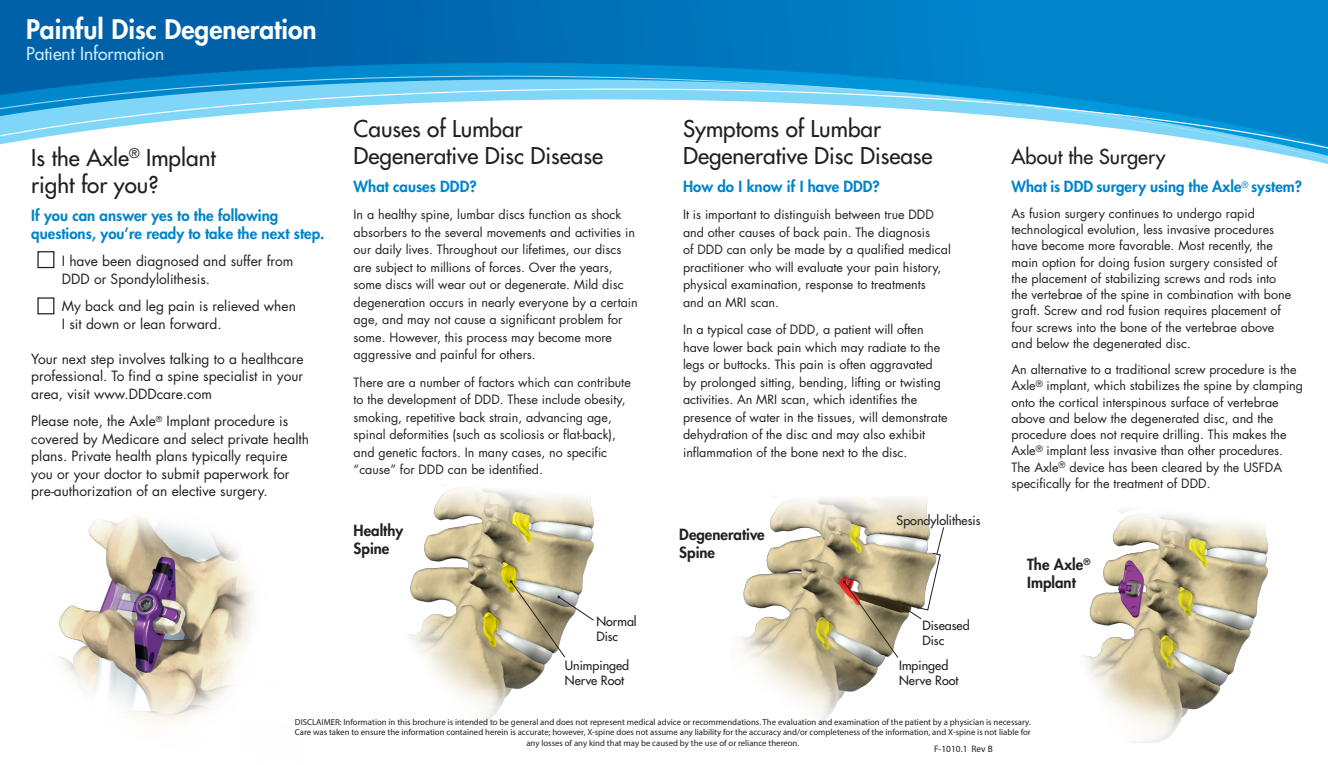
<style>
.page{position:relative;width:1328px;height:765px;background:#fff}
.page>*{position:absolute;margin:0;border:0;box-sizing:border-box;transform-origin:0 0}
.t1{font:800 26.25px "Futura";color:#fff}
.t2{font:22.5px/27px "Futura";color:#231f20}
.t3{font:20px "Futura";color:#231f20}
.t4{font:17.5px "Futura";color:#c6eafa}
.t5{font:800 15px/18px "Futura";color:#0084ca}
.t6{font:800 15px/18px "Futura";color:#231f20}
.t7{font:13.75px/17.5px "Futura";color:#231f20}
.t8{font:12.5px/17.5px "Futura";color:#231f20}
.t9{font:12.5px/15px "Futura";color:#231f20}
.t10{font:9.38px "Myriad Pro";color:#231f20}
.t11{font:8.75px/10.5px "Myriad Pro";color:#231f20;text-align:center}
</style>
<div class="page">
<svg style="left:0;top:0;width:1328px;height:63px;background:#0072b9"></svg>
<svg style="left:0;top:63px;width:1328px;height:6px;background:#007ac0"></svg>
<svg style="left:0;top:69px;width:1328px;height:95px"></svg>
<img style="left:57px;top:517px;width:196px;height:207px">
<div style="left:37px;top:251px;width:17px;height:17px;border:1px solid #231f20"></div>
<div style="left:37px;top:297px;width:17px;height:17px;border:1px solid #231f20"></div>
<img style="left:1082px;top:510px;width:186px;height:233px">
<img style="left:408px;top:489px;width:186px;height:234px">
<img style="left:736px;top:497px;width:193px;height:225px">
<svg style="left:842px;top:526px;width:102px;height:133px"></svg>
<svg style="left:509px;top:580px;width:85px;height:79px"></svg>
<h1 class="t1" style="left:26px;top:12px;width:292px">Painful Disc Degeneration</h1>
<h3 class="t4" style="left:26px;top:42px;width:140px">Patient Information</h3>
<h2 class="t2" style="left:31px;top:144px;width:186px">Is the Axle<sup>®</sup> Implant right for you?</h2>
<p class="t5" style="left:31px;top:206px;width:295px">If you can answer yes to the following questions, you’re ready to take the next step.</p>
<p class="t7" style="left:62px;top:252px;width:233px">I have been diagnosed and suffer from<br>DDD or Spondylolithesis.</p>
<p class="t7" style="left:62px;top:297px;width:236px">My back and leg pain is relieved when<br>I sit down or lean forward.</p>
<p class="t7" style="left:31px;top:350px;width:274px;text-align:justify">Your next step involves talking to a healthcare professional. To find a spine specialist in your area, visit www.DDDcare.com</p>
<p class="t7" style="left:31px;top:412px;width:279px">Please note, the Axle<sup>®</sup> Implant procedure is covered by Medicare and select private health plans. Private health plans typically require you or your doctor to submit paperwork for pre-authorization of an elective surgery.</p>
<h2 class="t2" style="left:353px;top:115px;width:251px">Causes of Lumbar<br>Degenerative Disc Disease</h2>
<p class="t5" style="left:353px;top:177px;width:125px">What causes DDD?</p>
<p class="t8" style="left:353px;top:206px;width:286px">In a healthy spine, lumbar discs function as shock absorbers to the several movements and activities in our daily lives. Throughout our lifetimes, our discs are subject to millions of forces. Over the years, some discs will wear out or degenerate. Mild disc degeneration occurs in nearly everyone by a certain age, and may not cause a significant problem for some. However, this process may become more aggressive and painful for others.</p>
<p class="t8" style="left:353px;top:373px;width:279px">There are a number of factors which can contribute to the development of DDD. These include obesity, smoking, repetitive back strain, advancing age, spinal deformities (such as scoliosis or flat-back), and genetic factors. In many cases, no specific “cause” for DDD can be identified.</p>
<p class="t6" style="left:353px;top:522px;width:51px">Healthy<br>Spine</p>
<p class="t9" style="left:596px;top:614px;width:42px">Normal<br>Disc</p>
<p class="t9" style="left:565px;top:658px;width:66px">Unimpinged<br>Nerve Root</p>
<h2 class="t2" style="left:683px;top:115px;width:251px">Symptoms of Lumbar<br>Degenerative Disc Disease</h2>
<p class="t5" style="left:683px;top:177px;width:198px">How do I know if I have DDD?</p>
<p class="t8" style="left:683px;top:206px;width:269px">It is important to distinguish between true DDD and other causes of back pain. The diagnosis<br>of DDD can only be made by a qualified medical practitioner who will evaluate your pain history, physical examination, response to treatments<br>and an MRI scan.</p>
<p class="t8" style="left:683px;top:321px;width:266px">In a typical case of DDD, a patient will often have lower back pain which may radiate to the legs or buttocks. This pain is often aggravated by prolonged sitting, bending, lifting or twisting activities. An MRI scan, which identifies the presence of water in the tissues, will demonstrate dehydration of the disc and may also exhibit inflammation of the bone next to the disc.</p>
<p class="t6" style="left:679px;top:525px;width:87px">Degenerative<br>Spine</p>
<p class="t9" style="left:896px;top:512px;width:85px">Spondylolithesis</p>
<p class="t9" style="left:922px;top:617px;width:49px">Diseased<br>Disc</p>
<p class="t9" style="left:899px;top:658px;width:61px">Impinged<br>Nerve Root</p>
<h3 class="t3" style="left:1011px;top:143px;width:155px">About the Surgery</h3>
<p class="t5" style="left:1011px;top:177px;width:292px">What is DDD surgery using the Axle<sup>®</sup> system?</p>
<p class="t8" style="left:1011px;top:205px;width:281px;line-height:16.2px">As fusion surgery continues to undergo rapid technological evolution, less invasive procedures have become more favorable. Most recently, the main option for doing fusion surgery consisted of the placement of stabilizing screws and rods into the vertebrae of the spine in combination with bone graft. Screw and rod fusion requires placement of four screws into the bone of the vertebrae above and below the degenerated disc.</p>
<p class="t8" style="left:1011px;top:361px;width:293px;line-height:16.2px">An alternative to a traditional screw procedure is the Axle<sup>®</sup> implant, which stabilizes the spine by clamping onto the cortical interspinous surface of vertebrae above and below the degenerated disc, and the procedure does not require drilling. This makes the Axle<sup>®</sup> implant less invasive than other procedures.<br>The Axle<sup>®</sup> device has been cleared by the USFDA specifically for the treatment of DDD.</p>
<p class="t6" style="left:1027px;top:555px;width:65px">The Axle<sup>®<br></sup>Implant</p>
<p class="t11" style="left:295px;top:716px;width:737px">DISCLAIMER: Information in this brochure is intended to be general and does not represent medical advice or recommendations. The evaluation and examination of the patient by a physician is necessary.<br>Care was taken to ensure the information contained herein is accurate; however, X-spine does not assume any liability for the accuracy and/or completeness of the information, and X-spine is not liable for any losses of any kind that may be caused by the use of or reliance thereon.</p>
<p class="t10" style="left:934px;top:743px;width:60px">F-1010.1 Rev B</p>
</div>
